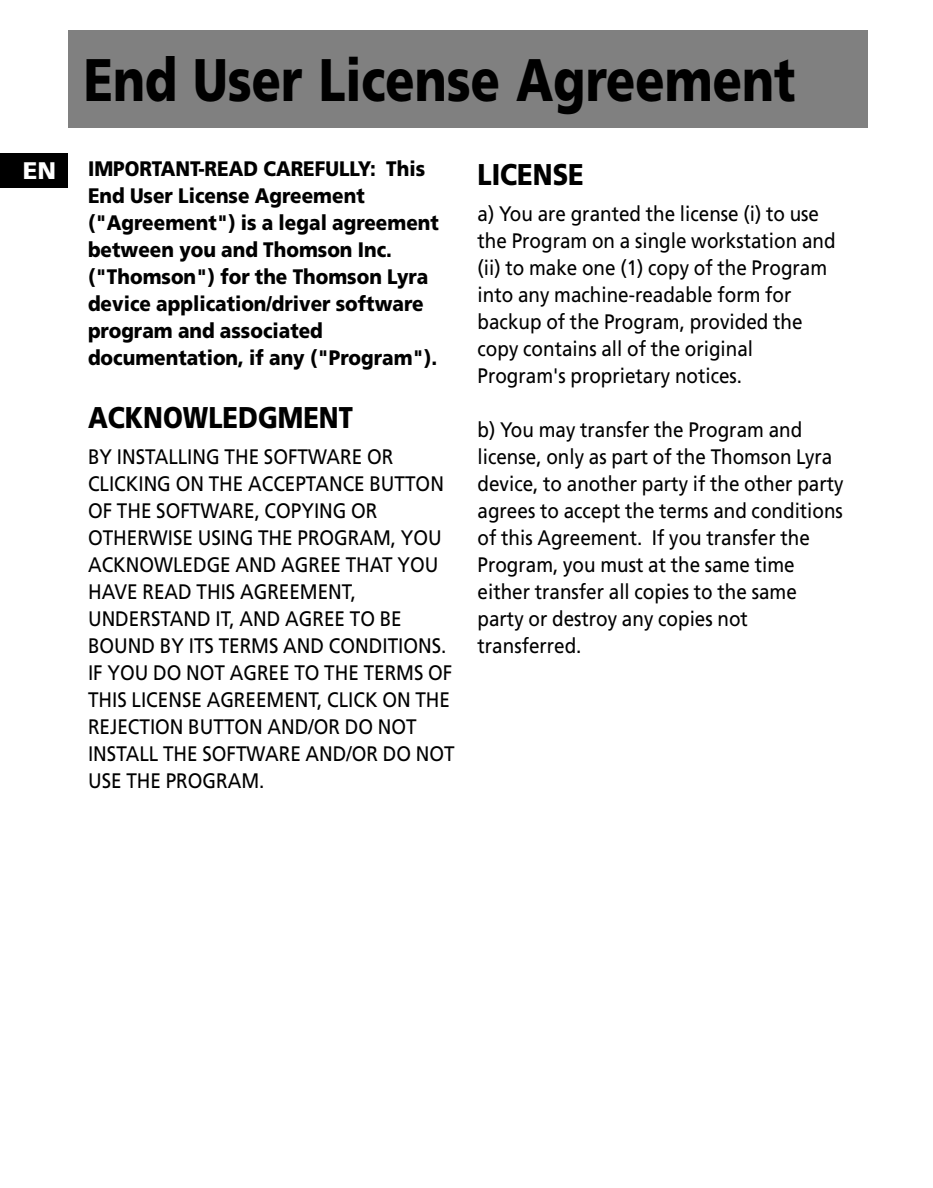
<style>
.page{position:relative;width:933px;height:1188px;background:#fff}
.page>*{position:absolute;margin:0;border:0;box-sizing:border-box;transform-origin:0 0}
.t1{font:900 60px "Frutiger";color:#000;scale:.8 1}
.t2{font:900 30px "Frutiger";color:#000;scale:.85 1}
.t3{font:900 24px "Frutiger";color:#fff}
.t4{font:21px/27px "Frutiger";color:#000;scale:.9 1}
.t5{font:900 21px/27px "Frutiger";color:#000;scale:.9 1}
</style>
<div class="page">
<div style="left:68px;top:30px;width:799px;height:98px;background:#808080"></div>
<div style="left:0;top:154px;width:68px;height:34px;background:#000"></div>
<p class="t3" style="left:23px;top:161px;width:35px">EN</p>
<h1 class="t1" style="left:84px;top:56px;width:891px">End User License Agreement</h1>
<p class="t5" style="left:88px;top:157px;width:391px">IMPORTANT-READ CAREFULLY: This<br>End User License Agreement ("Agreement") is a legal agreement between you and Thomson Inc. ("Thomson") for the Thomson Lyra device application/driver software program and associated documentation, if any ("Program").</p>
<h2 class="t2" style="left:88px;top:406px;width:313px">ACKNOWLEDGMENT</h2>
<p class="t4" style="left:88px;top:445px;width:409px">BY INSTALLING THE SOFTWARE OR<br>CLICKING ON THE ACCEPTANCE BUTTON<br>OF THE SOFTWARE, COPYING OR<br>OTHERWISE USING THE PROGRAM, YOU<br>ACKNOWLEDGE AND AGREE THAT YOU<br>HAVE READ THIS AGREEMENT,<br>UNDERSTAND IT, AND AGREE TO BE<br>BOUND BY ITS TERMS AND CONDITIONS.<br>IF YOU DO NOT AGREE TO THE TERMS OF<br>THIS LICENSE AGREEMENT, CLICK ON THE<br>REJECTION BUTTON AND/OR DO NOT<br>INSTALL THE SOFTWARE AND/OR DO NOT<br>USE THE PROGRAM.</p>
<h2 class="t2" style="left:478px;top:163px;width:127px">LICENSE</h2>
<p class="t4" style="left:478px;top:202px;width:399px">a) You are granted the license (i) to use the Program on a single workstation and (ii) to make one (1) copy of the Program into any machine-readable form for backup of the Program, provided the copy contains all of the original Program's proprietary notices.</p>
<p class="t4" style="left:478px;top:418px;width:408px">b) You may transfer the Program and license, only as part of the Thomson Lyra device, to another party if the other party agrees to accept the terms and conditions of this Agreement. If you transfer the Program, you must at the same time either transfer all copies to the same party or destroy any copies not transferred.</p>
</div>
